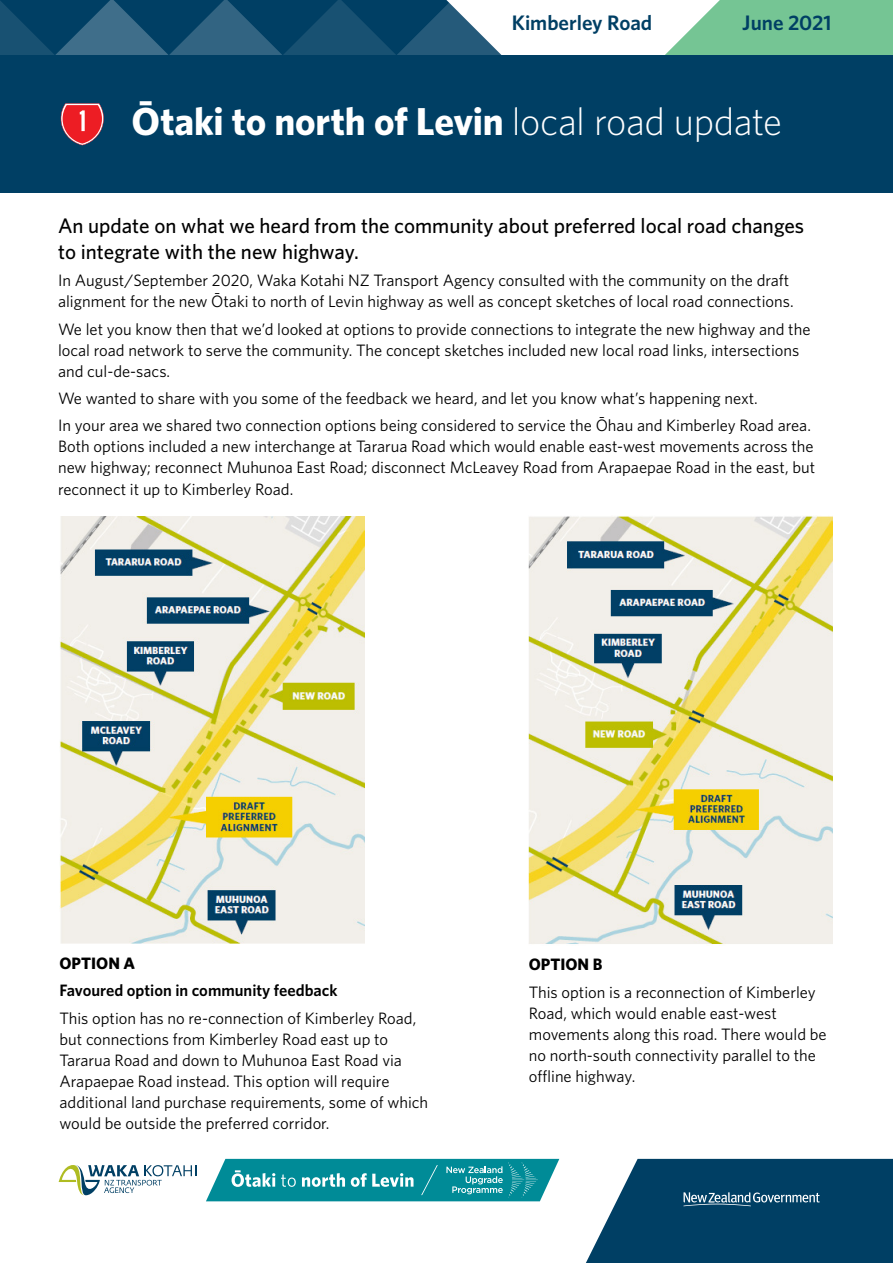
<style>
.page{position:relative;width:893px;height:1263px;background:#fff}
.page>*{position:absolute;margin:0;border:0;box-sizing:border-box;transform-origin:0 0}
.t1{font:700 39px "Whitney";letter-spacing:-.005em;color:#fff}
.t2{font:500 21px/25.5px "Whitney";color:#000}
.t3{font:600 21px "Whitney";color:#003f64}
.t4{font:16.5px/21px "Whitney";color:#000}
.t5{font:600 16.5px "Whitney";color:#000}
.t6{font:700 16.5px "Whitney";color:#000}
.s1{font-weight:300}
</style>
<div class="page">
<svg style="left:665px;top:0;width:228px;height:55px"></svg>
<svg style="left:0;top:0;width:502px;height:55px"></svg>
<div style="left:0;top:55px;width:893px;height:138px;background:#003f64"></div>
<svg style="left:61px;top:103px;width:43px;height:42px"></svg>
<svg style="left:59px;top:1165px;width:137px;height:31px"></svg>
<svg style="left:206px;top:1159px;width:687px;height:104px"></svg>
<img style="left:59px;top:517px;width:305px;height:427px">
<img style="left:528px;top:516px;width:305px;height:428px">
<p class="t3" style="left:512px;top:8px;width:142px">Kimberley Road</p>
<p class="t3" style="left:742px;top:8px;width:91px">June 2021</p>
<h1 class="t1" style="left:132px;top:95px;width:652px">Ōtaki to north of Levin <span class="s1">local road update</span></h1>
<p class="t2" style="left:58px;top:213px;width:748px">An update on what we heard from the community about preferred local road changes to integrate with the new highway.</p>
<p class="t4" style="left:58px;top:270px;width:737px">In August/September 2020, Waka Kotahi NZ Transport Agency consulted with the community on the draft alignment for the new Ōtaki to north of Levin highway as well as concept sketches of local road connections.</p>
<p class="t4" style="left:58px;top:318px;width:754px">We let you know then that we’d looked at options to provide connections to integrate the new highway and the local road network to serve the community. The concept sketches included new local road links, intersections and cul-de-sacs.</p>
<p class="t4" style="left:58px;top:384px;width:754px;line-height:27.3px">We wanted to share with you some of the feedback we heard, and let you know what’s happening next.<br>In your area we shared two connection options being considered to service the Ōhau and Kimberley Road area.</p>
<p class="t4" style="left:58px;top:436px;width:759px;text-align:justify">Both options included a new interchange at Tararua Road which would enable east-west movements across the new highway; reconnect Muhunoa East Road; disconnect McLeavey Road from Arapaepae Road in the east, but reconnect it up to Kimberley Road.</p>
<p class="t6" style="left:60px;top:952px;width:77px">OPTION A</p>
<p class="t5" style="left:60px;top:979px;width:280px">Favoured option in community feedback</p>
<p class="t4" style="left:60px;top:1007px;width:370px">This option has no re-connection of Kimberley Road, but connections from Kimberley Road east up to Tararua Road and down to Muhunoa East Road via Arapaepae Road instead. This option will require additional land purchase requirements, some of which would be outside the preferred corridor.</p>
<p class="t6" style="left:529px;top:953px;width:75px">OPTION B</p>
<p class="t4" style="left:529px;top:981px;width:299px">This option is a reconnection of Kimberley Road, which would enable east-west movements along this road. There would be no north-south connectivity parallel to the offline highway.</p>
</div>
